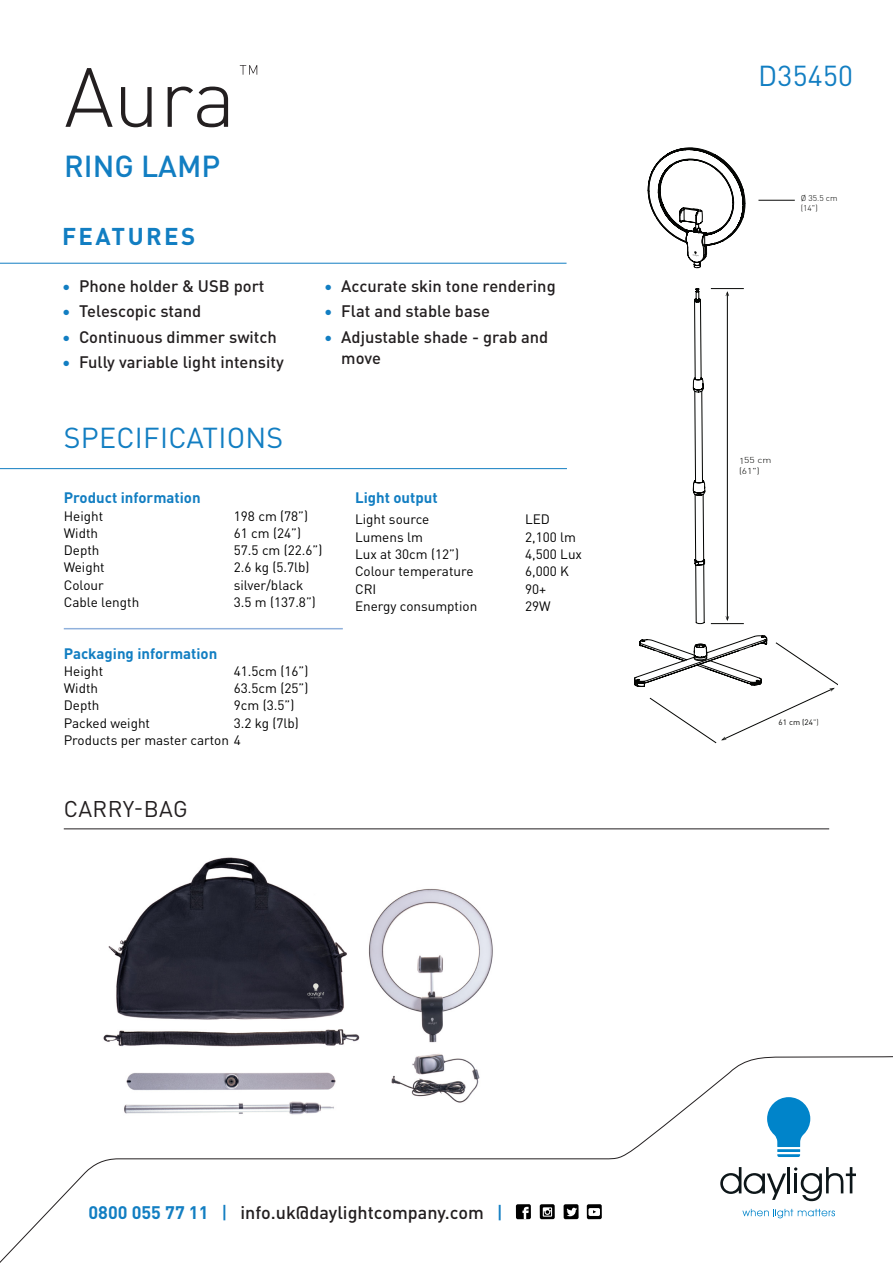
<style>
.page{position:relative;width:893px;height:1263px;background:#fff}
.page>*{position:absolute;margin:0;border:0;box-sizing:border-box;transform-origin:0 0}
.t1{font:300 82.5px "DIN Pro";color:#231f20}
.t2{font:500 30px "DIN Pro";color:#127ec2}
.t3{font:28.5px "DIN Pro";letter-spacing:.01em;color:#127ec2}
.t4{font:700 24px "DIN Pro";letter-spacing:.1em;color:#127ec2}
.t5{font:22.5px "DIN Pro";letter-spacing:.01em;color:#231f20}
.t6{font:500 18px "DIN Pro";color:#231f20}
.t7{font:500 16.5px/21px "DIN Pro";color:#231f20}
.t8{font:700 15px "DIN Pro";color:#127ec2}
.t9{font:13.5px/17.2px "DIN Pro";color:#000001}
.t10{font:300 8.55px/10.2px "DIN Pro";letter-spacing:-.005em;color:#040503;scale:1.21 1}
.t11{font:300 8.25px/9.9px "DIN Pro";color:#040503}
.t12{font:7.8px "DIN Pro";color:#040503;scale:1.05 1}
.s1{color:#127ec2}
.s2{font-weight:700;color:#127ec2}
.s3{font-weight:300}
</style>
<div class="page">
<svg style="left:0;top:1056px;width:893px;height:207px"></svg>
<div style="left:516px;top:1204px;width:15px;height:15px;background:#000;border-radius:2px"></div>
<svg style="left:522px;top:1207px;width:7px;height:12px"></svg>
<div style="left:564px;top:1204px;width:15px;height:15px;background:#000;border-radius:2px"></div>
<svg style="left:567px;top:1208px;width:10px;height:8px"></svg>
<svg style="left:540px;top:1204px;width:15px;height:15px"></svg>
<svg style="left:543px;top:1207px;width:9px;height:10px"></svg>
<div style="left:587px;top:1204px;width:15px;height:15px;background:#000;border-radius:2px"></div>
<svg style="left:588px;top:1208px;width:12px;height:8px"></svg>
<svg style="left:767px;top:1097px;width:43px;height:60px"></svg>
<svg style="left:742px;top:1209px;width:93px;height:9px"></svg>
<svg style="left:794px;top:1167px;width:62px;height:34px"></svg>
<hr style="left:787px;top:1167px;width:3px;height:26px;background:#0d1619">
<svg style="left:720px;top:1167px;width:66px;height:33px"></svg>
<svg style="left:240px;top:65px;width:17px;height:10px"></svg>
<hr style="left:64px;top:829px;width:765px;height:1px;background:#231f20">
<hr style="left:0;top:468px;width:567px;height:1px;background:#127ec2">
<hr style="left:64px;top:628px;width:279px;height:1px;background:#90b1dc">
<hr style="left:0;top:263px;width:567px;height:1px;background:#127ec2">
<img style="left:68px;top:857px;width:472px;height:288px">
<svg style="left:634px;top:148px;width:204px;height:595px"></svg>
<h1 class="t1" style="left:64px;top:35px;width:173px">Aura</h1>
<h2 class="t2" style="left:64px;top:143px;width:158px">RING LAMP</h2>
<h3 class="t4" style="left:62px;top:217px;width:135px">FEATURES</h3>
<p class="t7" style="left:62px;top:275px;width:204px"><span class="s1">•</span> Phone holder &amp; USB port</p>
<p class="t7" style="left:62px;top:300px;width:141px"><span class="s1">•</span> Telescopic stand</p>
<p class="t7" style="left:62px;top:325px;width:216px"><span class="s1">•</span> Continuous dimmer switch</p>
<p class="t7" style="left:62px;top:350px;width:223px"><span class="s1">•</span> Fully variable light intensity</p>
<h3 class="t3" style="left:64px;top:416px;width:221px">SPECIFICATIONS</h3>
<p class="t7" style="left:324px;top:275px;width:233px"><span class="s1">•</span> Accurate skin tone rendering</p>
<p class="t7" style="left:324px;top:300px;width:167px"><span class="s1">•</span> Flat and stable base</p>
<p class="t7" style="left:341px;top:325px;width:209px;text-indent:-17px"><span class="s1">•</span> Adjustable shade - grab and move</p>
<p class="t8" style="left:64px;top:486px;width:138px">Product information</p>
<p class="t9" style="left:64px;top:506px;width:41px">Height</p>
<p class="t9" style="left:234px;top:506px;width:76px">198 cm (78”)</p>
<p class="t9" style="left:64px;top:523px;width:36px">Width</p>
<p class="t9" style="left:234px;top:523px;width:69px">61 cm (24”)</p>
<p class="t9" style="left:64px;top:541px;width:37px">Depth</p>
<p class="t9" style="left:234px;top:541px;width:90px">57.5 cm (22.6”)</p>
<p class="t9" style="left:64px;top:558px;width:42px">Weight</p>
<p class="t9" style="left:234px;top:558px;width:77px">2.6 kg (5.7lb)</p>
<p class="t9" style="left:64px;top:575px;width:42px">Colour</p>
<p class="t9" style="left:234px;top:575px;width:71px">silver/black</p>
<p class="t9" style="left:64px;top:592px;width:77px">Cable length</p>
<p class="t9" style="left:234px;top:592px;width:83px">3.5 m (137.8”)</p>
<p class="t8" style="left:64px;top:641px;width:155px">Packaging information</p>
<p class="t9" style="left:64px;top:661px;width:41px">Height</p>
<p class="t9" style="left:234px;top:661px;width:76px">41.5cm (16”)</p>
<p class="t9" style="left:64px;top:679px;width:36px">Width</p>
<p class="t9" style="left:234px;top:679px;width:76px">63.5cm (25”)</p>
<p class="t9" style="left:64px;top:696px;width:37px">Depth</p>
<p class="t9" style="left:234px;top:696px;width:62px">9cm (3.5”)</p>
<p class="t9" style="left:64px;top:713px;width:88px">Packed weight</p>
<p class="t9" style="left:64px;top:713px;width:236px;text-indent:170px">3.2 kg (7lb)<br>Products per master carton 4</p>
<h3 class="t5" style="left:64px;top:791px;width:125px">CARRY-BAG</h3>
<p class="t8" style="left:355px;top:486px;width:84px">Light output</p>
<p class="t9" style="left:355px;top:510px;width:76px">Light source</p>
<p class="t9" style="left:525px;top:510px;width:26px">LED</p>
<p class="t9" style="left:355px;top:527px;width:69px">Lumens lm</p>
<p class="t9" style="left:525px;top:527px;width:52px">2,100 lm</p>
<p class="t9" style="left:355px;top:545px;width:105px">Lux at 30cm (12”)</p>
<p class="t9" style="left:525px;top:545px;width:58px">4,500 Lux</p>
<p class="t9" style="left:355px;top:562px;width:120px">Colour temperature</p>
<p class="t9" style="left:525px;top:562px;width:45px">6,000 K</p>
<p class="t9" style="left:355px;top:579px;width:23px">CRI</p>
<p class="t9" style="left:525px;top:579px;width:23px">90+</p>
<p class="t9" style="left:355px;top:596px;width:124px">Energy consumption</p>
<p class="t9" style="left:525px;top:596px;width:27px">29W</p>
<h3 class="t6" style="left:88px;top:1199px;width:416px"><span class="s2">0800 055 77 11</span> <span class="s1">|</span> info.uk@daylightcompany.com <span class="s1">|</span></h3>
<h3 class="t3" style="left:758px;top:54px;width:96px">D35450</h3>
<p class="t11" style="left:801px;top:193px;width:38px">Ø 35.5 cm (14")</p>
<p class="t10" style="left:739px;top:455px;width:28px">155 cm (61")</p>
<p class="t12" style="left:778px;top:716px;width:40px">61 cm (24<span class="s3">")</span></p>
</div>
